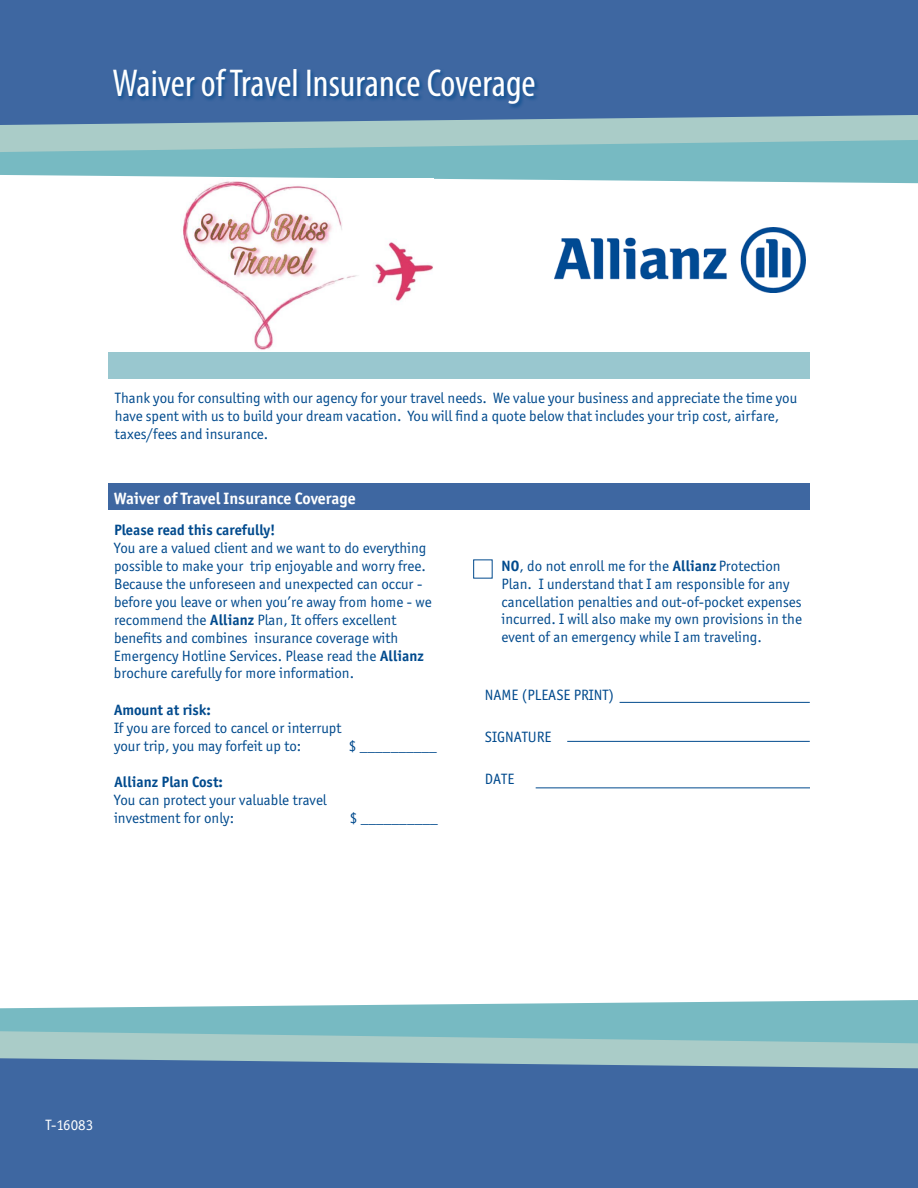
<style>
.page{position:relative;width:918px;height:1188px;background:#fff}
.page>*{position:absolute;margin:0;border:0;box-sizing:border-box;transform-origin:0 0}
.Company_Name{font:condensed 39px "Myriad Pro";color:#fff}
.Table{font:700 16.5px "Officina San ITC";color:#fff}
.t1{font:15px/17.9px "Officina San ITC";color:#004a8d}
.t2{font:15px "Officina San ITC";color:#fff}
.s1{font-weight:700}
.s2{font-family:"Officina Sans Std";font-weight:700}
</style>
<div class="page">
<div style="left:0;top:0;width:918px;height:115px;background:#3e67a1"></div>
<svg style="left:0;top:115px;width:918px;height:68px;background:#8bbdc4"></svg>
<div style="left:108px;top:483px;width:702px;height:26px;background:#3e67a1"></div>
<div style="left:112px;top:68px;width:428px;height:42px;background:#004a8d;opacity:.75"></div>
<hr style="left:620px;top:702px;width:190px;height:1px;background:#004a8d">
<hr style="left:567px;top:741px;width:243px;height:1px;background:#004a8d">
<div style="left:108px;top:352px;width:702px;height:26px;background:#99c7cf"></div>
<img style="left:555px;top:228px;width:251px;height:65px">
<hr style="left:536px;top:787px;width:274px;height:1px;background:#004a8d">
<div style="left:0;top:1068px;width:918px;height:120px;background:#3e67a1"></div>
<svg style="left:0;top:1000px;width:918px;height:68px;background:#8ebfc5"></svg>
<img style="left:180px;top:178px;width:254px;height:172px">
<p class="Company_Name" style="left:112px;top:60px;width:425px">Waiver of Travel Insurance Coverage</p>
<p class="t1" style="left:115px;top:389px;width:684px">Thank you for consulting with our agency for your travel needs. We value your business and appreciate the time you have spent with us to build your dream vacation. You will find a quote below that includes your trip cost, airfare, taxes/fees and insurance.</p>
<p class="Table" style="left:114px;top:488px;width:243px">Waiver of Travel Insurance Coverage</p>
<p class="t1" style="left:114px;top:521px;width:319px"><span class="s1">Please read this carefully!<br></span>You are a valued client and we want to do everything possible to make your trip enjoyable and worry free.<br>Because the unforeseen and unexpected can occur - before you leave or when you’re away from home - we recommend the <span class="s2">Allianz</span> Plan, It offers excellent benefits and combines insurance coverage with Emergency Hotline Services. Please read the <span class="s2">Allianz </span>brochure carefully for more information.</p>
<p class="t1" style="left:114px;top:701px;width:229px"><span class="s1">Amount at risk:<br></span>If you are forced to cancel or interrupt your trip, you may forfeit up to:</p>
<p class="t1" style="left:114px;top:773px;width:214px"><span class="s2">Allianz</span> <span class="s1">Plan Cost:<br></span>You can protect your valuable travel investment for only:</p>
<p class="t1" style="left:349px;top:737px;width:90px">$ __________</p>
<p class="t1" style="left:350px;top:809px;width:90px">$ __________</p>
<p class="t1" style="left:502px;top:557px;width:302px"><span class="s1">NO</span>, do not enroll me for the <span class="s2">Allianz</span> Protection Plan. I understand that I am responsible for any cancellation penalties and out-of-pocket expenses incurred. I will also make my own provisions in the event of an emergency while I am traveling.</p>
<p class="t1" style="left:485px;top:686px;width:131px">NAME (PLEASE PRINT)</p>
<p class="t1" style="left:485px;top:728px;width:68px">SIGNATURE</p>
<p class="t1" style="left:485px;top:770px;width:31px">DATE</p>
<p class="t2" style="left:45px;top:1116px;width:49px">T-16083</p>
</div>
